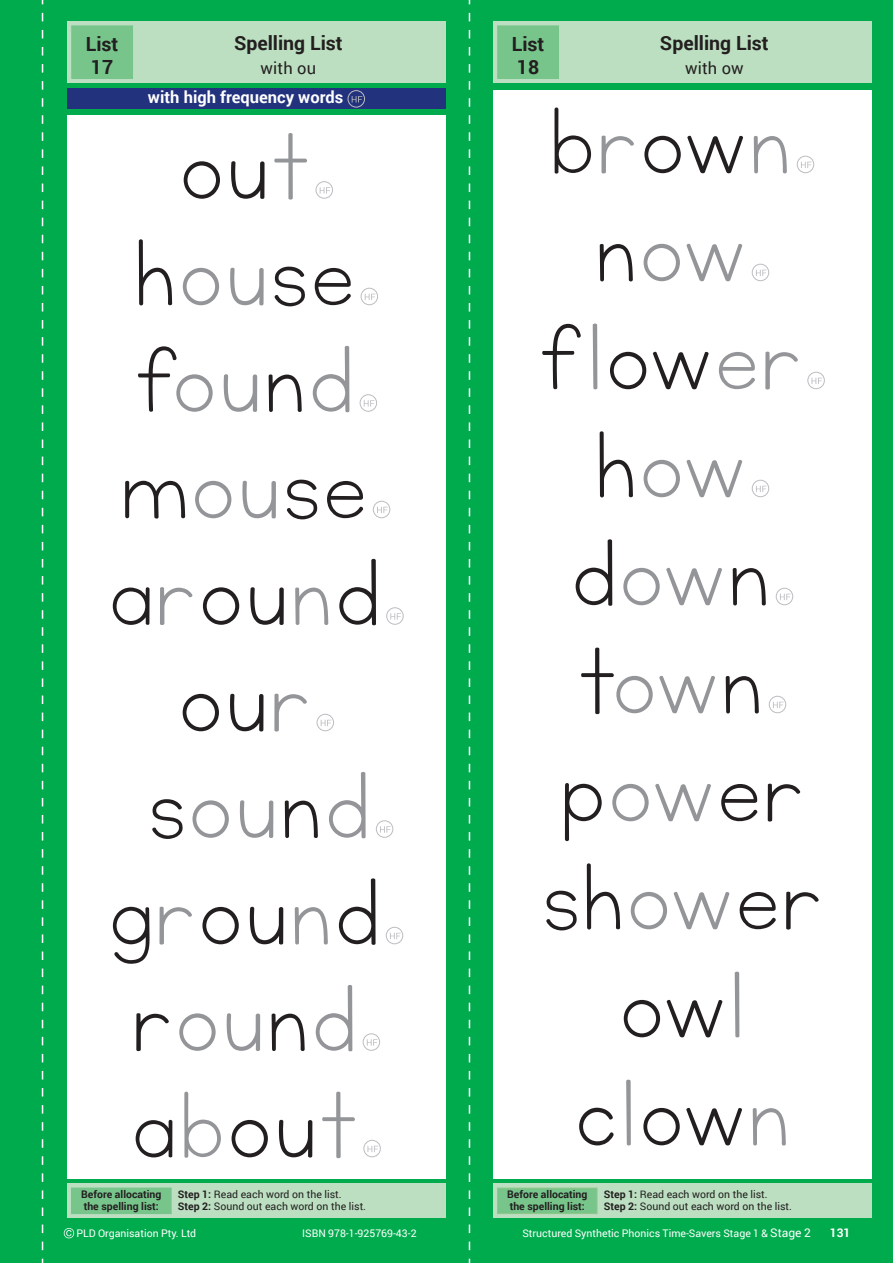
<style>
.page{position:relative;width:893px;height:1263px;background:#00ab4d}
.page>*{position:absolute;margin:0;border:0;box-sizing:border-box;transform-origin:0 0}
.t1{font:111px/106.5px "KG Neatly Printed";letter-spacing:.03em;color:#231f20;text-align:center}
.t2{font:700 19.5px/23.4px "Roboto";color:#231f20}
.t3{font:700 16.5px "Roboto";color:#fff}
.t4{font:16.5px "Roboto";letter-spacing:.01em;color:#231f20}
.t5{font:700 12px "Roboto";color:#fff}
.t6{font:10.5px/12px "Roboto";color:#231f20}
.t7{font:10.5px "Roboto";color:#fff}
.t8{font:700 10.5px/12.6px "Roboto";color:#231f20}
.s1{color:#939598}
.s2{font-weight:700}
.s3{font-size:12px}
</style>
<div class="page">
<div style="left:67px;top:115px;width:379px;height:1063px;background:#fff"></div>
<svg style="left:320px;top:187px;width:10px;height:7px"></svg>
<div style="left:315px;top:181px;width:18px;height:18px;border:1px solid #bcbdc0;border-radius:50%"></div>
<svg style="left:365px;top:294px;width:10px;height:6px"></svg>
<div style="left:361px;top:288px;width:17px;height:17px;border:1px solid #bcbdc0;border-radius:50%"></div>
<svg style="left:364px;top:400px;width:10px;height:7px"></svg>
<div style="left:360px;top:394px;width:17px;height:18px;border:1px solid #bcbdc0;border-radius:50%"></div>
<svg style="left:377px;top:507px;width:11px;height:6px"></svg>
<div style="left:373px;top:501px;width:17px;height:17px;border:1px solid #bcbdc0;border-radius:50%"></div>
<svg style="left:390px;top:613px;width:11px;height:7px"></svg>
<div style="left:386px;top:607px;width:18px;height:18px;border:1px solid #bcbdc0;border-radius:50%"></div>
<svg style="left:321px;top:720px;width:10px;height:6px"></svg>
<div style="left:317px;top:714px;width:17px;height:17px;border:1px solid #bcbdc0;border-radius:50%"></div>
<svg style="left:380px;top:826px;width:11px;height:7px"></svg>
<div style="left:376px;top:820px;width:17px;height:18px;border:1px solid #bcbdc0;border-radius:50%"></div>
<svg style="left:390px;top:933px;width:11px;height:6px"></svg>
<div style="left:386px;top:927px;width:17px;height:17px;border:1px solid #bcbdc0;border-radius:50%"></div>
<svg style="left:367px;top:1039px;width:10px;height:7px"></svg>
<div style="left:363px;top:1033px;width:17px;height:18px;border:1px solid #bcbdc0;border-radius:50%"></div>
<svg style="left:367px;top:1146px;width:11px;height:6px"></svg>
<div style="left:363px;top:1140px;width:18px;height:17px;border:1px solid #bcbdc0;border-radius:50%"></div>
<div style="left:67px;top:21px;width:379px;height:62px;background:#bbdfc0"></div>
<div style="left:72px;top:26px;width:61px;height:52px;background:#77c58b"></div>
<div style="left:493px;top:90px;width:379px;height:1088px;background:#fff"></div>
<svg style="left:801px;top:162px;width:10px;height:6px"></svg>
<div style="left:797px;top:156px;width:17px;height:17px;border:1px solid #bcbdc0;border-radius:50%"></div>
<svg style="left:756px;top:270px;width:10px;height:6px"></svg>
<div style="left:752px;top:264px;width:17px;height:17px;border:1px solid #bcbdc0;border-radius:50%"></div>
<svg style="left:811px;top:378px;width:11px;height:6px"></svg>
<div style="left:807px;top:372px;width:18px;height:17px;border:1px solid #bcbdc0;border-radius:50%"></div>
<svg style="left:756px;top:486px;width:10px;height:6px"></svg>
<div style="left:752px;top:480px;width:17px;height:17px;border:1px solid #bcbdc0;border-radius:50%"></div>
<svg style="left:780px;top:594px;width:10px;height:6px"></svg>
<div style="left:776px;top:588px;width:17px;height:17px;border:1px solid #bcbdc0;border-radius:50%"></div>
<svg style="left:773px;top:702px;width:10px;height:6px"></svg>
<div style="left:769px;top:696px;width:17px;height:17px;border:1px solid #bcbdc0;border-radius:50%"></div>
<div style="left:67px;top:1184px;width:379px;height:34px;background:#bbdfc0"></div>
<div style="left:72px;top:1188px;width:99px;height:25px;background:#77c58b"></div>
<div style="left:71px;top:1188px;width:100px;height:26px;border:1px solid #77c58b"></div>
<div style="left:493px;top:1184px;width:379px;height:34px;background:#bbdfc0"></div>
<div style="left:497px;top:1188px;width:100px;height:25px;background:#77c58b"></div>
<div style="left:497px;top:1188px;width:100px;height:26px;border:1px solid #92c889"></div>
<div style="left:493px;top:21px;width:379px;height:62px;background:#bbdfc0"></div>
<div style="left:498px;top:26px;width:60px;height:52px;background:#77c58b"></div>
<div style="left:497px;top:26px;width:62px;height:52px;border:1px solid #77c58b"></div>
<div style="left:67px;top:88px;width:379px;height:21px;background:#22327d"></div>
<svg style="left:352px;top:96px;width:10px;height:6px"></svg>
<div style="left:347px;top:90px;width:18px;height:18px;border:1px solid #bcbdc0;border-radius:50%"></div>
<svg style="left:469px;top:0;width:1px;height:1263px"></svg>
<svg style="left:42px;top:0;width:1px;height:1263px"></svg>
<svg style="left:64px;top:1228px;width:10px;height:10px"></svg>
<h2 class="t2" style="left:86px;top:31px;width:34px">List<br>17</h2>
<h2 class="t2" style="left:234px;top:31px;width:110px">Spelling List</h2>
<h3 class="t4" style="left:261px;top:57px;width:57px">with ou</h3>
<h3 class="t3" style="left:148px;top:86px;width:197px">with high frequency words</h3>
<h1 class="t1" style="left:109px;top:117px;width:272px">ou<span class="s1">t </span>h<span class="s1">ou</span>se f<span class="s1">ou</span>n<span class="s1">d </span>m<span class="s1">ou</span>se a<span class="s1">r</span>ou<span class="s1">n</span>d ou<span class="s1">r </span>s<span class="s1">ou</span>n<span class="s1">d </span>g<span class="s1">r</span>ou<span class="s1">n</span>d r<span class="s1">ou</span>n<span class="s1">d </span>a<span class="s1">b</span>ou<span class="s1">t</span></h1>
<h2 class="t2" style="left:512px;top:31px;width:34px">List<br>18</h2>
<h2 class="t2" style="left:660px;top:31px;width:110px">Spelling List</h2>
<h3 class="t4" style="left:685px;top:57px;width:60px">with ow</h3>
<h1 class="t1" style="left:540px;top:91px;width:283px;line-height:108px">b<span class="s1">r</span>ow<span class="s1">n </span>n<span class="s1">ow </span>f<span class="s1">l</span>ow<span class="s1">er </span>h<span class="s1">ow </span>d<span class="s1">ow</span>n t<span class="s1">ow</span>n p<span class="s1">ow</span>er sh<span class="s1">ow</span>er ow<span class="s1">l </span>c<span class="s1">l</span>ow<span class="s1">n</span></h1>
<p class="t8" style="left:81px;top:1187px;width:82px">Before allocating the spelling list:</p>
<p class="t6" style="left:604px;top:1188px;width:190px"><span class="s2">Step 1:</span> Read each word on the list.<br><span class="s2">Step 2:</span> Sound out each word on the list.</p>
<p class="t8" style="left:507px;top:1187px;width:82px">Before allocating the spelling list:</p>
<p class="t6" style="left:178px;top:1188px;width:190px"><span class="s2">Step 1:</span> Read each word on the list.<br><span class="s2">Step 2:</span> Sound out each word on the list.</p>
<p class="t7" style="left:76px;top:1226px;width:121px">PLD Organisation Pty. Ltd</p>
<p class="t7" style="left:302px;top:1226px;width:116px">ISBN 978-1-925769-43-2</p>
<p class="t7" style="left:522px;top:1226px;width:290px">Structured Synthetic Phonics Time-Savers Stage 1 &amp; <span class="s3">Stage 2</span></p>
<p class="t5" style="left:830px;top:1224px;width:22px">131</p>
</div>
